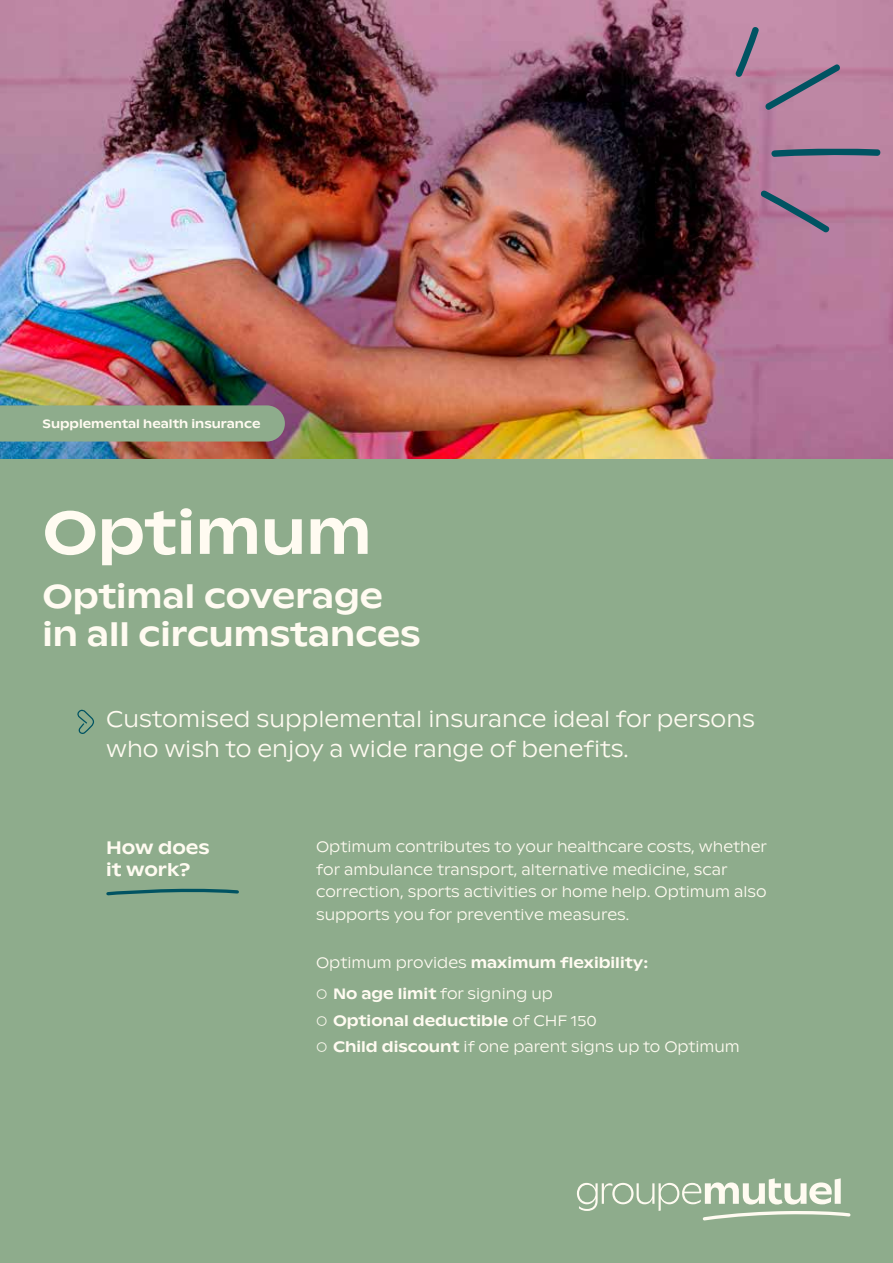
<style>
.page{position:relative;width:893px;height:1263px;background:#8eac8c}
.page>*{position:absolute;margin:0;border:0;box-sizing:border-box;transform-origin:0 0}
.t1{font:500 60px "ABC Ginto Nord";color:#fffbf1}
.t2{font:500 33px/37.5px "ABC Ginto Nord";color:#fffbf1}
.t3{font:300 22.5px/30px "ABC Ginto Nord";color:#fffbf1}
.t4{font:500 18px/22.5px "ABC Ginto Nord";color:#fffbf1}
.t5{font:300 15px/22.5px "ABC Ginto Nord";color:#fffbf1}
.t6{font:500 15px "ABC Ginto Nord";color:#fffbf1}
.t7{font:500 12px "ABC Ginto Nord";color:#fffbf1}
.s1{font-weight:300}
.s2{font-weight:500}
</style>
<div class="page">
<svg style="left:577px;top:1178px;width:273px;height:42px"></svg>
<img style="left:0;top:0;width:893px;height:459px">
<svg style="left:735px;top:25px;width:107px;height:86px;background:#ac819d"></svg>
<svg style="left:771px;top:148px;width:111px;height:9px"></svg>
<svg style="left:760px;top:190px;width:71px;height:44px;background:#977392"></svg>
<svg style="left:0;top:405px;width:285px;height:36px"></svg>
<svg style="left:77px;top:709px;width:17px;height:25px"></svg>
<svg style="left:106px;top:888px;width:133px;height:8px"></svg>
<p class="t7" style="left:43px;top:417px;width:219px">Supplemental health insurance</p>
<h1 class="t1" style="left:43px;top:496px;width:331px">Optimum</h1>
<h2 class="t2" style="left:43px;top:578px;width:380px">Optimal coverage in all circumstances</h2>
<h3 class="t3" style="left:106px;top:704px;width:650px">Customised supplemental insurance ideal for persons who wish to enjoy a wide range of benefits.</h3>
<p class="t4" style="left:106px;top:836px;width:105px">How does it work?</p>
<p class="t5" style="left:316px;top:836px;width:452px">Optimum contributes to your healthcare costs, whether for ambulance transport, alternative medicine, scar correction, sports activities or home help. Optimum also supports you for preventive measures.</p>
<p class="t6" style="left:316px;top:953px;width:334px"><span class="s1">Optimum provides</span> maximum flexibility:</p>
<p class="t5" style="left:316px;top:982px;width:238px">○ <span class="s2">No age limit</span> for signing up</p>
<p class="t6" style="left:316px;top:1011px;width:282px"><span class="s1">○</span> Optional deductible <span class="s1">of CHF 150</span></p>
<p class="t5" style="left:316px;top:1036px;width:425px">○ <span class="s2">Child discount</span> if one parent signs up to Optimum</p>
</div>
